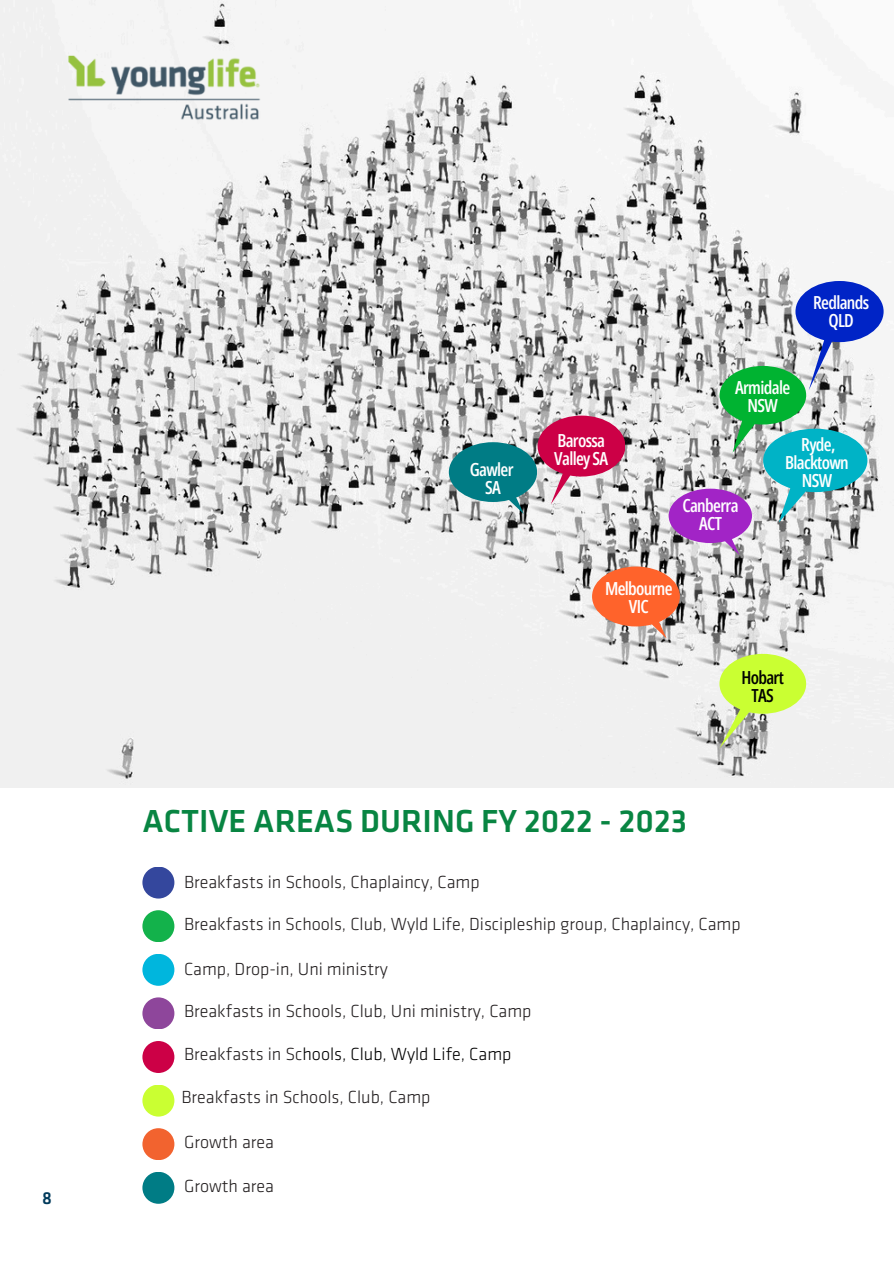
<style>
.page{position:relative;width:894px;height:1264px;background:#fff}
.page>*{position:absolute;margin:0;border:0;box-sizing:border-box;transform-origin:0 0}
.t1{font:500 33px "Klavika";color:#088542}
.t2{font:300 18.15px "Klavika";color:#231f20}
.t3{font:300 18.15px "Klavika";color:#000}
.t4{font:600 18px/18px "Open Sans Condensed";letter-spacing:-.035em;color:#fff;text-align:center}
.t5{font:600 18px/18px "Open Sans Condensed";letter-spacing:-.035em;color:#000;text-align:center}
.t6{font:500 18px "Klavika";color:#003a5b}
.s1{color:#231f20}
</style>
<div class="page">
<img style="left:0;top:0;width:893px;height:788px">
<img style="left:57px;top:47px;width:214px;height:83px">
<svg style="left:592px;top:566px;width:87px;height:72px;background:#eb825d"></svg>
<svg style="left:719px;top:654px;width:86px;height:94px"></svg>
<svg style="left:668px;top:281px;width:215px;height:274px"></svg>
<svg style="left:448px;top:415px;width:176px;height:99px"></svg>
<div style="left:142px;top:953px;width:32px;height:32px;background:#00b6dd;border-radius:50%"></div>
<div style="left:142px;top:910px;width:32px;height:32px;background:#13b24b;border-radius:50%"></div>
<div style="left:142px;top:866px;width:32px;height:32px;background:#34479d;border-radius:50%"></div>
<div style="left:142px;top:997px;width:32px;height:32px;background:#8e469b;border-radius:50%"></div>
<div style="left:142px;top:1040px;width:32px;height:32px;background:#cc0046;border-radius:50%"></div>
<div style="left:142px;top:1084px;width:32px;height:32px;background:#caff32;border-radius:50%"></div>
<div style="left:142px;top:1128px;width:32px;height:32px;background:#f2632f;border-radius:50%"></div>
<div style="left:142px;top:1171px;width:32px;height:32px;background:#007c85;border-radius:50%"></div>
<p class="t6" style="left:42px;top:1190px;width:11px">8</p>
<p class="t4" style="left:469px;top:460px;width:45px">Gawler<br>SA</p>
<p class="t4" style="left:554px;top:430px;width:55px;text-align:left">Barossa<br>Valley SA</p>
<h2 class="t4" style="left:734px;top:377px;width:57px">Armidale<br>NSW</h2>
<p class="t4" style="left:813px;top:293px;width:57px">Redlands<br>QLD</p>
<h2 class="t4" style="left:682px;top:496px;width:58px">Canberra<br>ACT</h2>
<h2 class="t4" style="left:785px;top:434px;width:65px">Ryde,<br>Blacktown<br>NSW</h2>
<p class="t4" style="left:605px;top:579px;width:69px">Melbourne<br>VIC</p>
<p class="t5" style="left:741px;top:667px;width:44px">Hobart<br>TAS</p>
<h2 class="t1" style="left:142px;top:806px;width:546px">ACTIVE AREAS DURING FY 2022 - 2023</h2>
<h2 class="t2" style="left:184px;top:874px;width:297px">Breakfasts in Schools, Chaplaincy, Camp</h2>
<h2 class="t2" style="left:184px;top:916px;width:558px">Breakfasts in Schools, Club, Wyld Life, Discipleship group, Chaplaincy, Camp</h2>
<p class="t2" style="left:184px;top:961px;width:205px">Camp, Drop-in, Uni ministry</p>
<p class="t2" style="left:184px;top:1003px;width:349px">Breakfasts in Schools, Club, Uni ministry, Camp</p>
<h2 class="t3" style="left:184px;top:1046px;width:329px"><span class="s1">Breakfasts in Sc</span>hools, Club, Wyld Life, Camp</h2>
<p class="t2" style="left:181px;top:1089px;width:251px">Breakfasts in Schools, Club, Camp</p>
<p class="t2" style="left:184px;top:1134px;width:91px">Growth area</p>
<p class="t2" style="left:184px;top:1177px;width:91px">Growth area</p>
</div>
